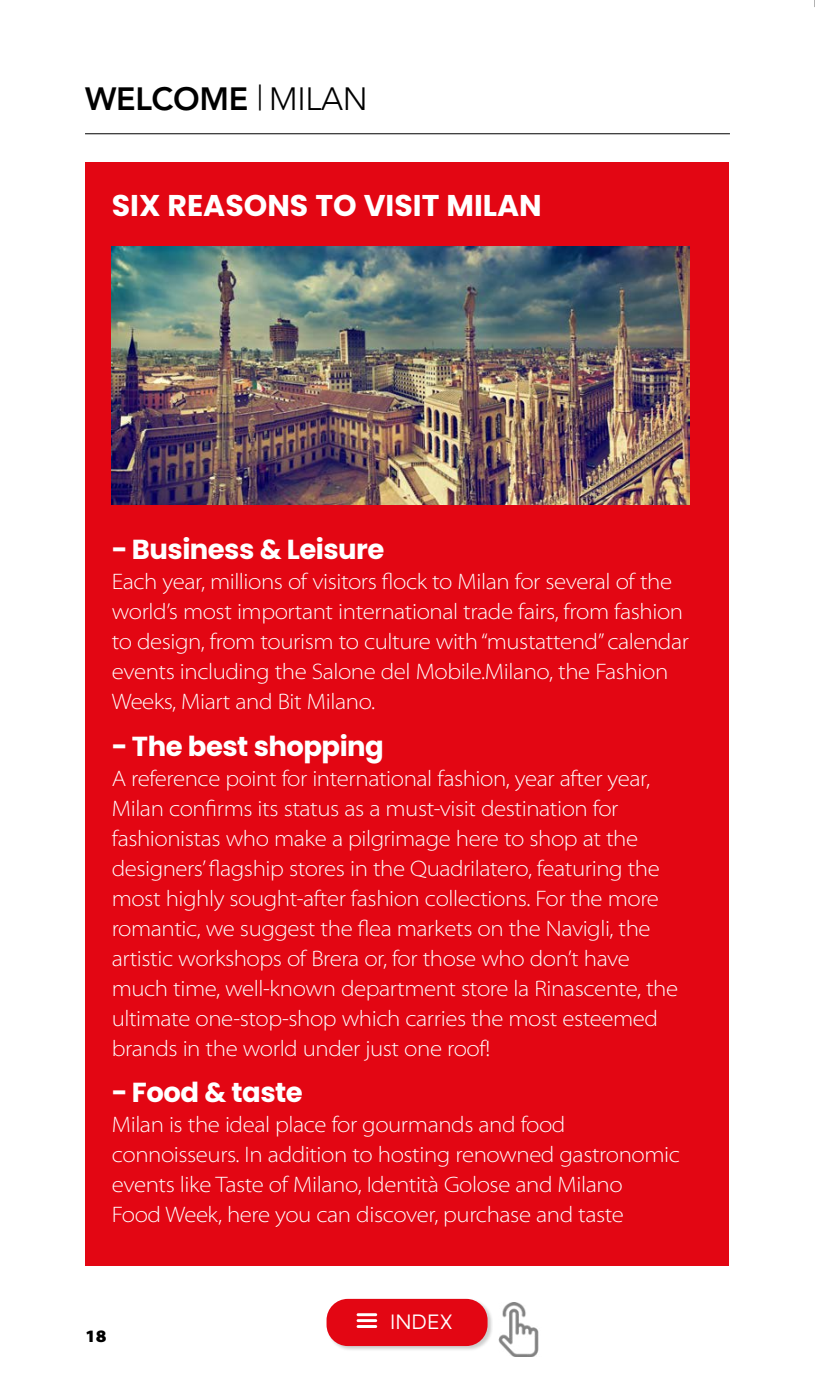
<style>
.page{position:relative;width:815px;height:1382px;background:#fff}
.page>*{position:absolute;margin:0;border:0;box-sizing:border-box;transform-origin:0 0}
.t1{font:800 32px "Avenir LT Std";letter-spacing:-.01em;color:#000}
.t2{font:700 30px "Poppins";color:#fff}
.t3{font:700 27.5px "Poppins";letter-spacing:-.02em;color:#fff}
.t4{font:300 25px "Grold";color:#fff}
.t5{font:300 semi-expanded 22.5px/30px "Myriad Pro";letter-spacing:-.02em;color:#fff}
.t6{font:900 semi-expanded 17.5px "Myriad Pro";color:#000}
.s1{font-weight:300}
</style>
<div class="page">
<div style="left:86px;top:162px;width:643px;height:1103px;background:#e30613"></div>
<hr style="left:85px;top:133px;width:645px;height:1px;background:#000">
<img style="left:112px;top:246px;width:577px;height:258px">
<img style="left:498px;top:1303px;width:41px;height:54px">
<div style="left:326px;top:1298px;width:167px;height:53px;background:#000;opacity:.2"></div>
<div style="left:327px;top:1299px;width:161px;height:47px;background:#e30613;border-radius:21px"></div>
<hr style="left:357px;top:1313px;width:20px;height:3px;background:#fff">
<hr style="left:357px;top:1319px;width:20px;height:3px;background:#fff">
<hr style="left:357px;top:1325px;width:20px;height:3px;background:#fff">
<h1 class="t1" style="left:85px;top:80px;width:284px">WELCOME <sup>|</sup> <span class="s1">MILAN</span></h1>
<h2 class="t2" style="left:112px;top:189px;width:432px">SIX REASONS TO VISIT MILAN</h2>
<p class="t3" style="left:112px;top:533px;width:274px">− Business &amp; Leisure</p>
<p class="t5" style="left:112px;top:567px;width:579px">Each year, millions of visitors flock to Milan for several of the world’s most important international trade fairs, from fashion to design, from tourism to culture with “mustattend” calendar events including the Salone del Mobile.Milano, the Fashion Weeks, Miart and Bit Milano.</p>
<p class="t3" style="left:112px;top:730px;width:274px">− The best shopping</p>
<p class="t5" style="left:112px;top:763px;width:568px">A reference point for international fashion, year after year, Milan confirms its status as a must-visit destination for fashionistas who make a pilgrimage here to shop at the designers’ flagship stores in the Quadrilatero, featuring the most highly sought-after fashion collections. For the more romantic, we suggest the flea markets on the Navigli, the artistic workshops of Brera or, for those who don’t have much time, well-known department store la Rinascente, the ultimate one-stop-shop which carries the most esteemed brands in the world under just one roof!</p>
<p class="t3" style="left:112px;top:1077px;width:192px">− Food &amp; taste</p>
<p class="t5" style="left:112px;top:1110px;width:570px">Milan is the ideal place for gourmands and food connoisseurs. In addition to hosting renowned gastronomic events like Taste of Milano, Identità Golose and Milano<br>Food Week, here you can discover, purchase and taste</p>
<p class="t6" style="left:85px;top:1326px;width:23px">18</p>
<p class="t4" style="left:390px;top:1307px;width:64px">INDEX</p>
</div>
